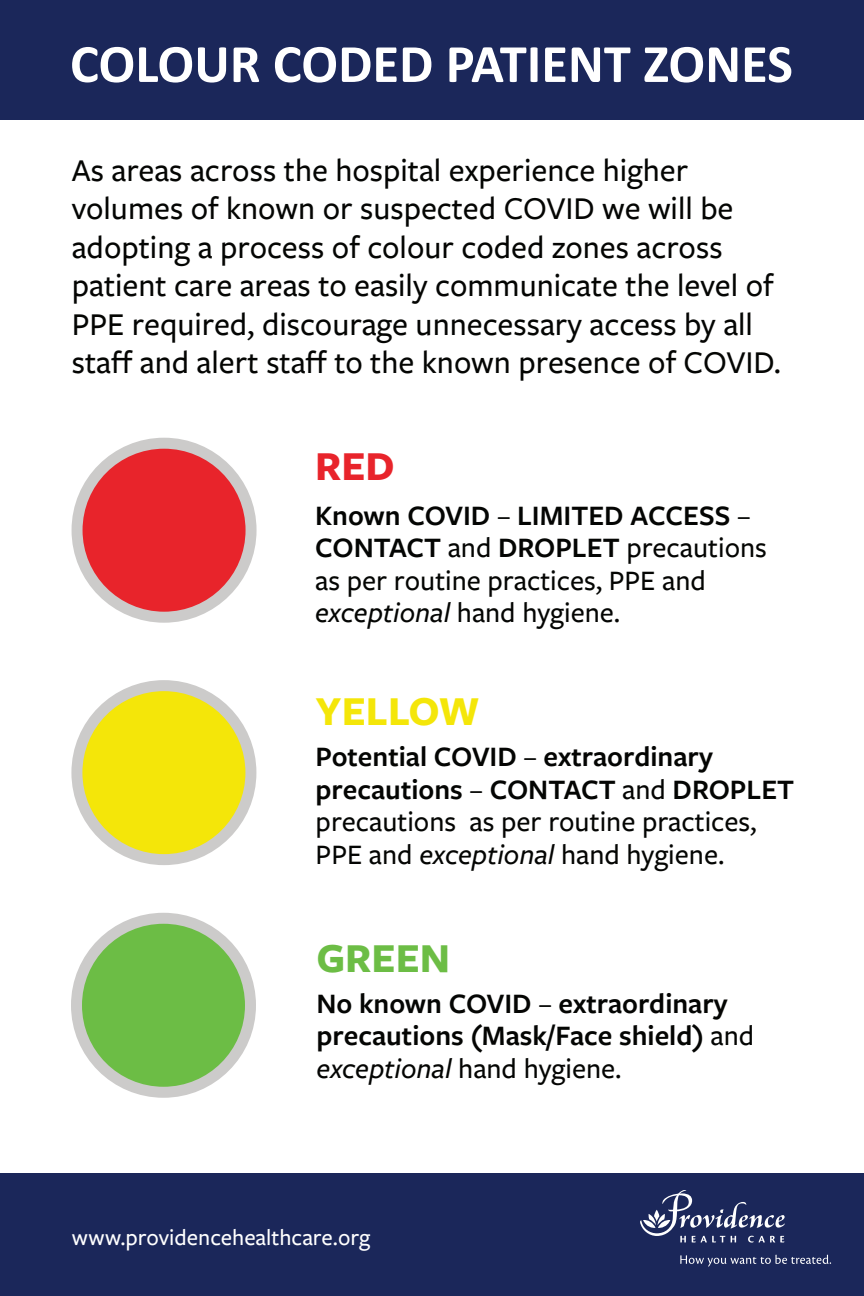
<style>
.page{position:relative;width:864px;height:1296px;background:#fff}
.page>*{position:absolute;margin:0;border:0;box-sizing:border-box;transform-origin:0 0}
.t1{font:700 54.5px "Calibri";color:#fff}
.t2{font:700 42.75px "Freight Sans Pro";color:#f4e609}
.t3{font:700 42.75px "Freight Sans Pro";color:#6cbd45}
.t4{font:700 42.75px "Freight Sans Pro";color:#e8242b}
.t5{font:500 33px/38.5px "Freight Sans Pro";color:#040503}
.t6{font:500 29.25px/32.5px "Freight Sans Pro";color:#040503}
.t7{font:600 29.25px/32.5px "Freight Sans Pro";color:#040503}
.t8{font:500 23.5px "Freight Sans Pro";color:#fff}
.s1{font-weight:600}
.s2{font-style:italic}
.s3{font-weight:500}
.s4{font-weight:500;font-style:italic}
</style>
<div class="page">
<div style="left:0;top:0;width:864px;height:120px;background:#1b275a"></div>
<div style="left:0;top:1174px;width:864px;height:122px;background:#1b275a"></div>
<div style="left:77px;top:443px;width:174px;height:174px;background:#e8242b;border-radius:50%"></div>
<div style="left:72px;top:438px;width:185px;height:185px;border:11px solid #cccbca;border-radius:50%"></div>
<div style="left:77px;top:686px;width:174px;height:174px;background:#f4e609;border-radius:50%"></div>
<div style="left:71px;top:680px;width:185px;height:185px;border:11px solid #cccbca;border-radius:50%"></div>
<div style="left:76px;top:918px;width:174px;height:174px;background:#6cbd45;border-radius:50%"></div>
<div style="left:71px;top:913px;width:185px;height:185px;border:11px solid #cccbca;border-radius:50%"></div>
<svg style="left:680px;top:1255px;width:151px;height:12px"></svg>
<svg style="left:640px;top:1190px;width:145px;height:53px"></svg>
<h1 class="t1" style="left:70px;top:29px;width:724px">COLOUR CODED PATIENT ZONES</h1>
<p class="t5" style="left:72px;top:149px;width:711px">As areas across the hospital experience higher volumes of known or suspected COVID we will be adopting a process of colour coded zones across patient care areas to easily communicate the level of PPE required, discourage unnecessary access by all staff and alert staff to the known presence of COVID.</p>
<p class="t4" style="left:315px;top:437px;width:81px">RED</p>
<p class="t6" style="left:315px;top:498px;width:453px"><span class="s1">Known COVID</span> – <span class="s1">LIMITED ACCESS</span> –<br><span class="s1">CONTACT</span> and <span class="s1">DROPLET</span> precautions as per routine practices, PPE and <span class="s2">exceptional</span> hand hygiene.</p>
<p class="t2" style="left:316px;top:682px;width:165px">YELLOW</p>
<p class="t6" style="left:316px;top:739px;width:480px"><span class="s1">Potential COVID</span> – <span class="s1">extraordinary precautions</span> – <span class="s1">CONTACT</span> and <span class="s1">DROPLET </span>precautions as per routine practices, PPE and <span class="s2">exceptional</span> hand hygiene.</p>
<p class="t3" style="left:317px;top:928px;width:135px">GREEN</p>
<p class="t7" style="left:317px;top:986px;width:439px">No known COVID <span class="s3">–</span> extraordinary precautions (Mask/Face shield) <span class="s3">and </span><span class="s4">exceptional</span> <span class="s3">hand hygiene.</span></p>
<p class="t8" style="left:72px;top:1221px;width:300px">www.providencehealthcare.org</p>
</div>
